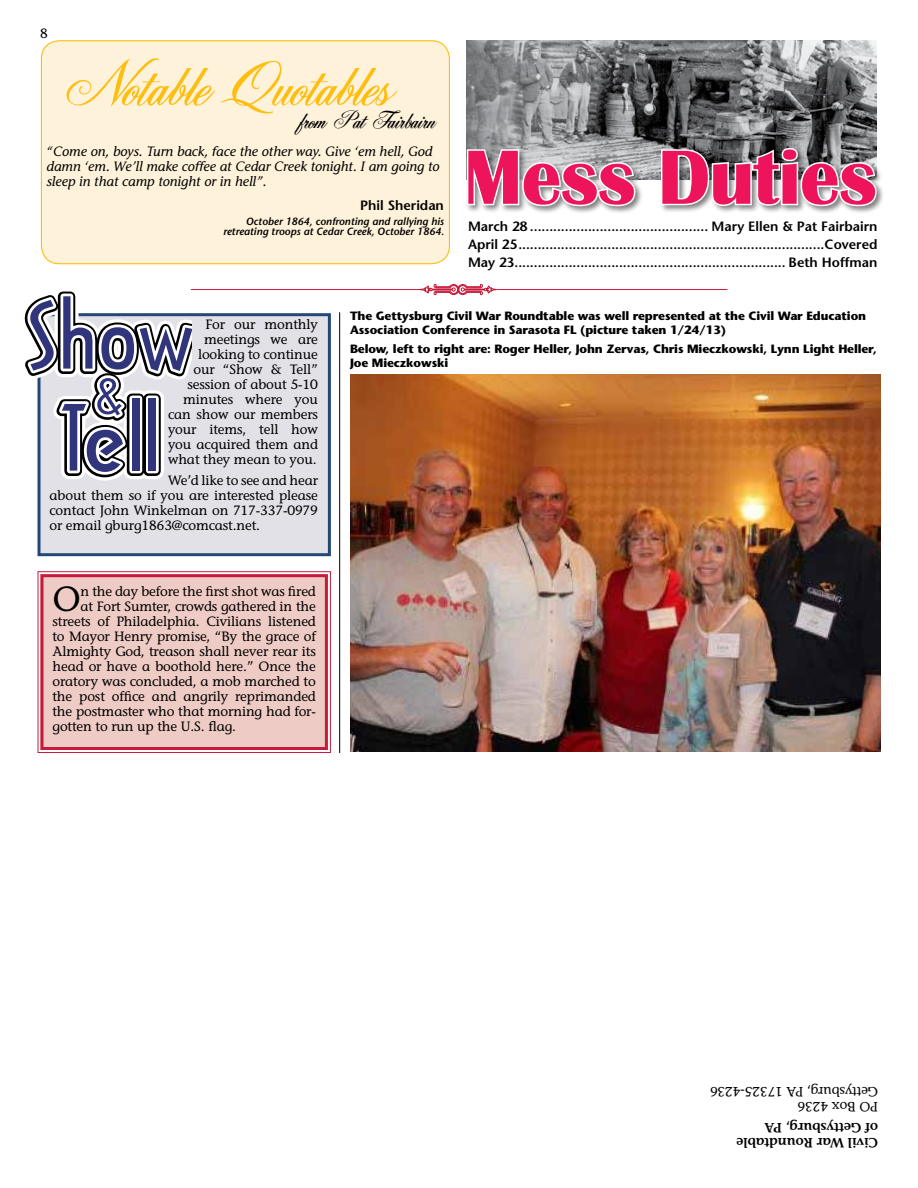
<style>
.page{position:relative;width:918px;height:1188px;background:#fff}
.page>*{position:absolute;margin:0;border:0;box-sizing:border-box;transform-origin:0 0}
.t1{font:700 79.5px "Britannic";letter-spacing:-.01em;color:#ed145b}
.t2{font:63px "Fleurish Script";letter-spacing:-.01em;color:#febe10}
.t3{font:34.95px "Stone Informal";color:#000}
.t4{font:24px "Fleurish Script";letter-spacing:-.01em;color:#000}
.t5{font:13.5px/15px "Stone Informal";letter-spacing:-.01em;color:#000}
.t6{font:600 13.5px/18px "Stone Sans";color:#000;text-align:justify}
.t7{font:italic 13.5px/15px "Stone Informal";color:#000}
.t8{font:600 13.5px/15px "Stone Informal";letter-spacing:-.01em;color:#000}
.t9{font:700 12px/13.5px "Stone Sans";letter-spacing:-.01em;color:#000}
.t10{font:italic 600 10.5px/10.5px "Stone Sans";color:#000;text-align:right}
</style>
<div class="page">
<img style="left:467px;top:40px;width:409px;height:106px">
<div style="left:465px;top:146px;width:419px;height:68px;background:#000;opacity:.5"></div>
<svg style="left:465px;top:145px;width:172px;height:63px"></svg>
<svg style="left:659px;top:146px;width:219px;height:62px"></svg>
<div style="left:39px;top:315px;width:290px;height:240px;background:#e2e1e8"></div>
<div style="left:38px;top:313px;width:293px;height:243px;border:3px solid #244876"></div>
<svg style="left:24px;top:289px;width:168px;height:199px"></svg>
<div style="left:132px;top:398px;width:7px;height:73px;background:#30357c"></div>
<div style="left:149px;top:398px;width:7px;height:73px;background:#30357c"></div>
<div style="left:41px;top:41px;width:408px;height:223px;background:#fff2da;border-radius:18px"></div>
<div style="left:41px;top:40px;width:409px;height:224px;border:1px solid #febe10;border-radius:18px"></div>
<img style="left:350px;top:374px;width:530px;height:378px">
<svg style="left:420px;top:284px;width:77px;height:11px"></svg>
<hr style="left:191px;top:289px;width:229px;height:1px;background:#c61a3c">
<hr style="left:496px;top:289px;width:231px;height:1px;background:#c61a3c">
<div style="left:37px;top:571px;width:294px;height:182px;background:#eecbc4"></div>
<div style="left:40px;top:574px;width:288px;height:176px;border:3px solid #c61a3c"></div>
<hr style="left:339px;top:312px;width:1px;height:441px;background:#000">
<p class="t5" style="left:40px;top:26px;width:9px">8</p>
<h2 class="t2" style="left:58px;top:46px;width:330px">Notable Quotables</h2>
<p class="t7" style="left:46px;top:144px;width:395px">“Come on, boys. Turn back, face the other way. Give ‘em hell, God damn ‘em. We’ll make coffee at Cedar Creek tonight. I am going to sleep in that camp tonight or in hell”.</p>
<p class="t6" style="left:360px;top:196px;width:85px">Phil Sheridan</p>
<p class="t10" style="left:223px;top:216px;width:222px">October 1864, confronting and rallying his retreating troops at Cedar Creek, October 1864.</p>
<h3 class="t4" style="left:297px;top:105px;width:138px">from Pat Fairbairn</h3>
<h1 class="t1" style="left:464px;top:133px;width:414px">Mess Duties</h1>
<p class="t6" style="left:468px;top:217px;width:411px">March 28 .............................................. Mary Ellen &amp; Pat Fairbairn April 25...............................................................................Covered May 23...................................................................... Beth Hoffman</p>
<p class="t5" style="left:168px;top:317px;width:152px;text-align:right">For our monthly meetings we are looking to continue<br>our “Show &amp; Tell” session of about 5-10 minutes where you can show our members your items, tell how you acquired them and what they mean to you.</p>
<p class="t5" style="left:50px;top:473px;width:270px;text-align:justify;text-indent:119px">We’d like to see and hear about them so if you are interested please contact John Winkelman on 717-337-0979 or email gburg1863@comcast.net.</p>
<h3 class="t3" style="left:52px;top:578px;width:30px">O</h3>
<p class="t5" style="left:81px;top:584px;width:237px">n the day before the first shot was fired</p>
<p class="t5" style="left:81px;top:599px;width:237px">at Fort Sumter, crowds gathered in the</p>
<p class="t5" style="left:52px;top:614px;width:265px">streets of Philadelphia. Civilians listened</p>
<p class="t5" style="left:52px;top:629px;width:265px">to Mayor Henry promise, “By the grace of</p>
<p class="t5" style="left:52px;top:644px;width:265px">Almighty God, treason shall never rear its</p>
<p class="t5" style="left:52px;top:659px;width:265px">head or have a boothold here.” Once the</p>
<p class="t5" style="left:52px;top:674px;width:265px">oratory was concluded, a mob marched to</p>
<p class="t5" style="left:52px;top:689px;width:265px">the post office and angrily reprimanded</p>
<p class="t5" style="left:52px;top:704px;width:265px">the postmaster who that morning had for-</p>
<p class="t5" style="left:52px;top:719px;width:185px">gotten to run up the U.S. flag.</p>
<p class="t9" style="left:350px;top:309px;width:518px">The Gettysburg Civil War Roundtable was well represented at the Civil War Education<br>Association Conference in Sarasota FL (picture taken 1/24/13)</p>
<p class="t9" style="left:350px;top:342px;width:528px">Below, left to right are: Roger Heller, John Zervas, Chris Mieczkowski, Lynn Light Heller,<br>Joe Mieczkowski</p>
<p class="t5" style="left:878px;top:1114px;width:170px;rotate:-180deg">PO Box 4236<br>Gettysburg, PA 17325-4236</p>
<p class="t8" style="left:878px;top:1150px;width:143px;rotate:-180deg">Civil War Roundtable of Gettysburg, PA</p>
</div>
